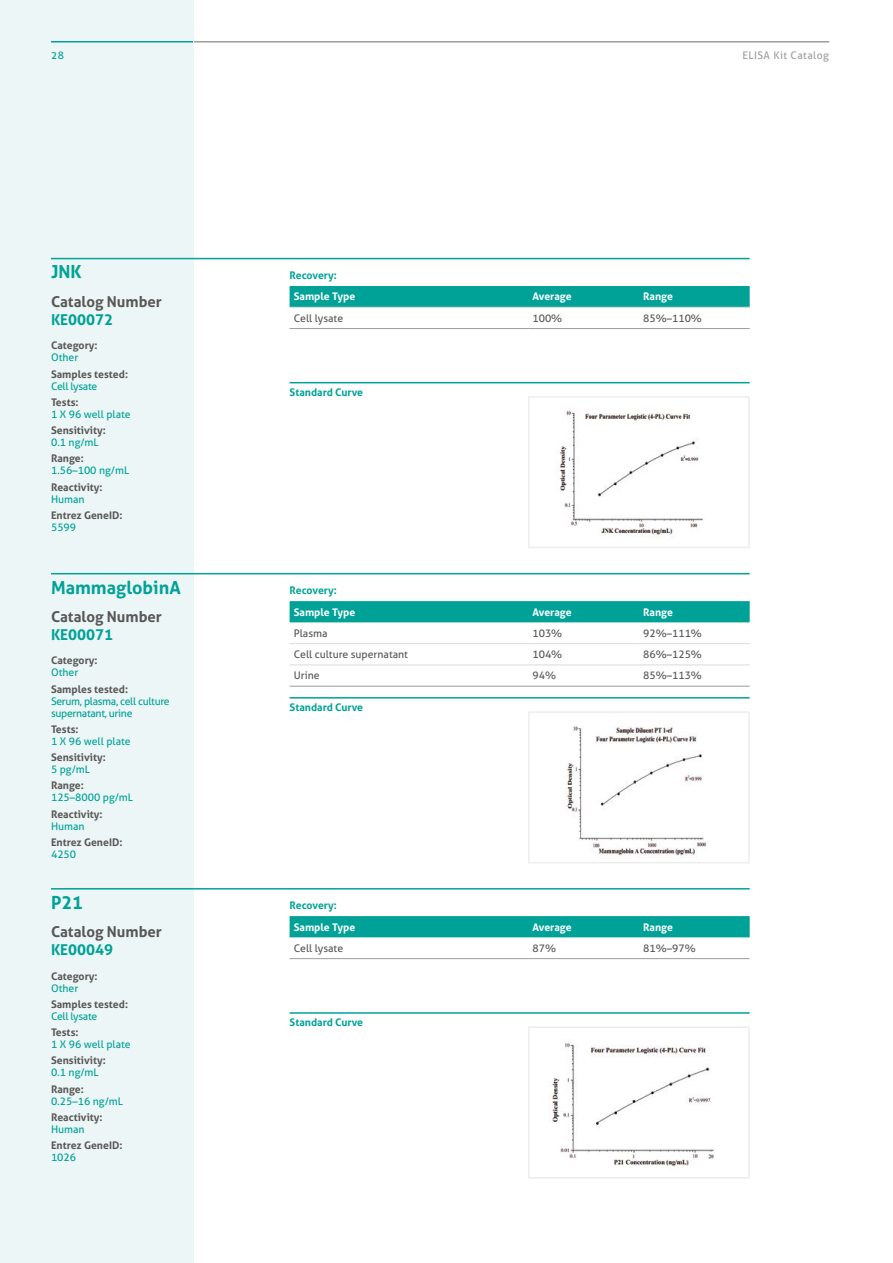
<style>
.page{position:relative;width:893px;height:1263px;background:#fff}
.page>*{position:absolute;margin:0;border:0;box-sizing:border-box;transform-origin:0 0}
.t1{font:700 18px "Aller";color:#00a297}
.t2{font:700 15px "Aller";color:#575756}
.t3{font:700 15px "Aller";color:#00a297}
.t4{font:700 10.5px "Aller";color:#575756}
.t5{font:10.5px "Aller";color:#00a297}
.t6{font:10.5px "Aller";color:#575756}
.t7{font:700 10.5px "Aller";color:#fff}
.t8{font:700 10.5px "Aller";color:#00a297}
.t9{font:10.5px/12px "Aller";letter-spacing:-.03em;color:#00a297}
.t10{font:10.5px "Aller";letter-spacing:.04em;color:#9d9d9c}
</style>
<div class="page">
<hr style="left:51px;top:41px;width:778px;height:2px;background:#9d9d9c">
<div style="left:0;top:0;width:193px;height:1263px;background:#edf6f6"></div>
<div style="left:290px;top:601px;width:460px;height:21px;background:#00a297"></div>
<hr style="left:290px;top:686px;width:238px;height:1px;background:#9d9d9c">
<hr style="left:528px;top:686px;width:111px;height:1px;background:#9d9d9c">
<hr style="left:639px;top:686px;width:111px;height:1px;background:#9d9d9c">
<hr style="left:290px;top:643px;width:238px;height:1px;background:#dadada">
<hr style="left:528px;top:643px;width:111px;height:1px;background:#dadada">
<hr style="left:639px;top:643px;width:111px;height:1px;background:#dadada">
<hr style="left:290px;top:664px;width:238px;height:1px;background:#dadada">
<hr style="left:528px;top:664px;width:111px;height:1px;background:#dadada">
<hr style="left:639px;top:664px;width:111px;height:1px;background:#dadada">
<hr style="left:51px;top:258px;width:699px;height:1px;background:#00a297">
<hr style="left:51px;top:573px;width:699px;height:1px;background:#00a297">
<img style="left:558px;top:410px;width:145px;height:129px">
<div style="left:528px;top:396px;width:222px;height:152px;border:2px solid #ededed"></div>
<hr style="left:290px;top:382px;width:460px;height:1px;background:#00a297">
<hr style="left:51px;top:41px;width:142px;height:2px;background:#00a297">
<div style="left:290px;top:286px;width:460px;height:21px;background:#00a297"></div>
<hr style="left:290px;top:328px;width:238px;height:1px;background:#9d9d9c">
<hr style="left:528px;top:328px;width:111px;height:1px;background:#9d9d9c">
<hr style="left:639px;top:328px;width:111px;height:1px;background:#9d9d9c">
<hr style="left:290px;top:307px;width:238px;height:1px;background:#dadada">
<hr style="left:528px;top:307px;width:111px;height:1px;background:#dadada">
<hr style="left:639px;top:307px;width:111px;height:1px;background:#dadada">
<img style="left:565px;top:726px;width:141px;height:131px">
<div style="left:528px;top:711px;width:222px;height:152px;border:2px solid #ededed"></div>
<hr style="left:290px;top:697px;width:460px;height:1px;background:#00a297">
<div style="left:290px;top:916px;width:460px;height:21px;background:#00a297"></div>
<hr style="left:290px;top:958px;width:238px;height:1px;background:#9d9d9c">
<hr style="left:528px;top:958px;width:111px;height:1px;background:#9d9d9c">
<hr style="left:639px;top:958px;width:111px;height:1px;background:#9d9d9c">
<hr style="left:51px;top:888px;width:699px;height:1px;background:#00a297">
<img style="left:551px;top:1043px;width:163px;height:124px">
<div style="left:528px;top:1026px;width:222px;height:152px;border:2px solid #ededed"></div>
<hr style="left:290px;top:1012px;width:460px;height:2px;background:#00a297">
<p class="t5" style="left:51px;top:49px;width:15px">28</p>
<p class="t10" style="left:742px;top:49px;width:88px">ELISA Kit Catalog</p>
<h1 class="t1" style="left:51px;top:261px;width:32px">JNK</h1>
<h2 class="t2" style="left:51px;top:292px;width:112px">Catalog Number</h2>
<h2 class="t3" style="left:51px;top:310px;width:64px">KE00072</h2>
<p class="t4" style="left:51px;top:339px;width:48px">Category:</p>
<p class="t5" style="left:51px;top:351px;width:29px">Other</p>
<p class="t4" style="left:51px;top:367px;width:79px">Samples tested:</p>
<p class="t9" style="left:51px;top:380px;width:48px">Cell lysate</p>
<p class="t4" style="left:51px;top:396px;width:29px">Tests:</p>
<p class="t5" style="left:51px;top:408px;width:81px">1 X 96 well plate</p>
<p class="t4" style="left:51px;top:424px;width:56px">Sensitivity:</p>
<p class="t5" style="left:51px;top:436px;width:49px">0.1 ng/mL</p>
<p class="t4" style="left:51px;top:452px;width:34px">Range:</p>
<p class="t5" style="left:51px;top:464px;width:80px">1.56–100 ng/mL</p>
<p class="t4" style="left:51px;top:480px;width:53px">Reactivity:</p>
<p class="t5" style="left:51px;top:492px;width:35px">Human</p>
<p class="t4" style="left:51px;top:509px;width:73px">Entrez GeneID:</p>
<p class="t5" style="left:51px;top:521px;width:27px">5599</p>
<h1 class="t1" style="left:51px;top:576px;width:131px">MammaglobinA</h1>
<h2 class="t2" style="left:51px;top:607px;width:112px">Catalog Number</h2>
<h2 class="t3" style="left:51px;top:625px;width:64px">KE00071</h2>
<p class="t4" style="left:51px;top:654px;width:48px">Category:</p>
<p class="t5" style="left:51px;top:666px;width:29px">Other</p>
<p class="t4" style="left:51px;top:682px;width:79px">Samples tested:</p>
<p class="t9" style="left:51px;top:695px;width:120px">Serum, plasma, cell culture supernatant, urine</p>
<p class="t4" style="left:51px;top:723px;width:29px">Tests:</p>
<p class="t5" style="left:51px;top:735px;width:81px">1 X 96 well plate</p>
<p class="t4" style="left:51px;top:751px;width:56px">Sensitivity:</p>
<p class="t5" style="left:51px;top:763px;width:40px">5 pg/mL</p>
<p class="t4" style="left:51px;top:779px;width:34px">Range:</p>
<p class="t5" style="left:51px;top:791px;width:84px">125–8000 pg/mL</p>
<p class="t4" style="left:51px;top:807px;width:53px">Reactivity:</p>
<p class="t5" style="left:51px;top:820px;width:35px">Human</p>
<p class="t4" style="left:51px;top:836px;width:73px">Entrez GeneID:</p>
<p class="t5" style="left:51px;top:848px;width:27px">4250</p>
<p class="t8" style="left:290px;top:268px;width:49px">Recovery:</p>
<p class="t7" style="left:294px;top:290px;width:63px">Sample Type</p>
<p class="t7" style="left:532px;top:290px;width:41px">Average</p>
<p class="t7" style="left:643px;top:290px;width:31px">Range</p>
<p class="t6" style="left:294px;top:312px;width:51px">Cell lysate</p>
<p class="t6" style="left:532px;top:312px;width:31px">100%</p>
<p class="t6" style="left:643px;top:312px;width:60px">85%–110%</p>
<p class="t8" style="left:290px;top:386px;width:75px">Standard Curve</p>
<p class="t8" style="left:290px;top:583px;width:49px">Recovery:</p>
<p class="t7" style="left:294px;top:605px;width:63px">Sample Type</p>
<p class="t7" style="left:532px;top:605px;width:41px">Average</p>
<p class="t7" style="left:643px;top:605px;width:31px">Range</p>
<p class="t6" style="left:294px;top:627px;width:35px">Plasma</p>
<p class="t6" style="left:532px;top:627px;width:31px">103%</p>
<p class="t6" style="left:643px;top:627px;width:60px">92%–111%</p>
<p class="t6" style="left:294px;top:648px;width:116px">Cell culture supernatant</p>
<p class="t6" style="left:532px;top:648px;width:31px">104%</p>
<p class="t6" style="left:643px;top:648px;width:60px">86%–125%</p>
<p class="t6" style="left:294px;top:669px;width:27px">Urine</p>
<p class="t6" style="left:532px;top:669px;width:25px">94%</p>
<p class="t6" style="left:643px;top:669px;width:60px">85%–113%</p>
<p class="t8" style="left:290px;top:701px;width:75px">Standard Curve</p>
<h1 class="t1" style="left:51px;top:891px;width:34px">P21</h1>
<p class="t8" style="left:290px;top:898px;width:49px">Recovery:</p>
<h2 class="t2" style="left:51px;top:922px;width:112px">Catalog Number</h2>
<h2 class="t3" style="left:51px;top:940px;width:64px">KE00049</h2>
<p class="t4" style="left:51px;top:969px;width:48px">Category:</p>
<p class="t5" style="left:51px;top:981px;width:29px">Other</p>
<p class="t4" style="left:51px;top:997px;width:79px">Samples tested:</p>
<p class="t9" style="left:51px;top:1010px;width:48px">Cell lysate</p>
<p class="t4" style="left:51px;top:1026px;width:29px">Tests:</p>
<p class="t5" style="left:51px;top:1038px;width:81px">1 X 96 well plate</p>
<p class="t4" style="left:51px;top:1054px;width:56px">Sensitivity:</p>
<p class="t5" style="left:51px;top:1066px;width:49px">0.1 ng/mL</p>
<p class="t4" style="left:51px;top:1082px;width:34px">Range:</p>
<p class="t5" style="left:51px;top:1094px;width:73px">0.25–16 ng/mL</p>
<p class="t4" style="left:51px;top:1110px;width:53px">Reactivity:</p>
<p class="t5" style="left:51px;top:1123px;width:35px">Human</p>
<p class="t4" style="left:51px;top:1139px;width:73px">Entrez GeneID:</p>
<p class="t5" style="left:51px;top:1151px;width:27px">1026</p>
<p class="t7" style="left:294px;top:920px;width:63px">Sample Type</p>
<p class="t7" style="left:532px;top:920px;width:41px">Average</p>
<p class="t7" style="left:643px;top:920px;width:31px">Range</p>
<p class="t6" style="left:294px;top:941px;width:51px">Cell lysate</p>
<p class="t6" style="left:532px;top:941px;width:25px">87%</p>
<p class="t6" style="left:643px;top:941px;width:54px">81%–97%</p>
<p class="t8" style="left:290px;top:1016px;width:75px">Standard Curve</p>
</div>
